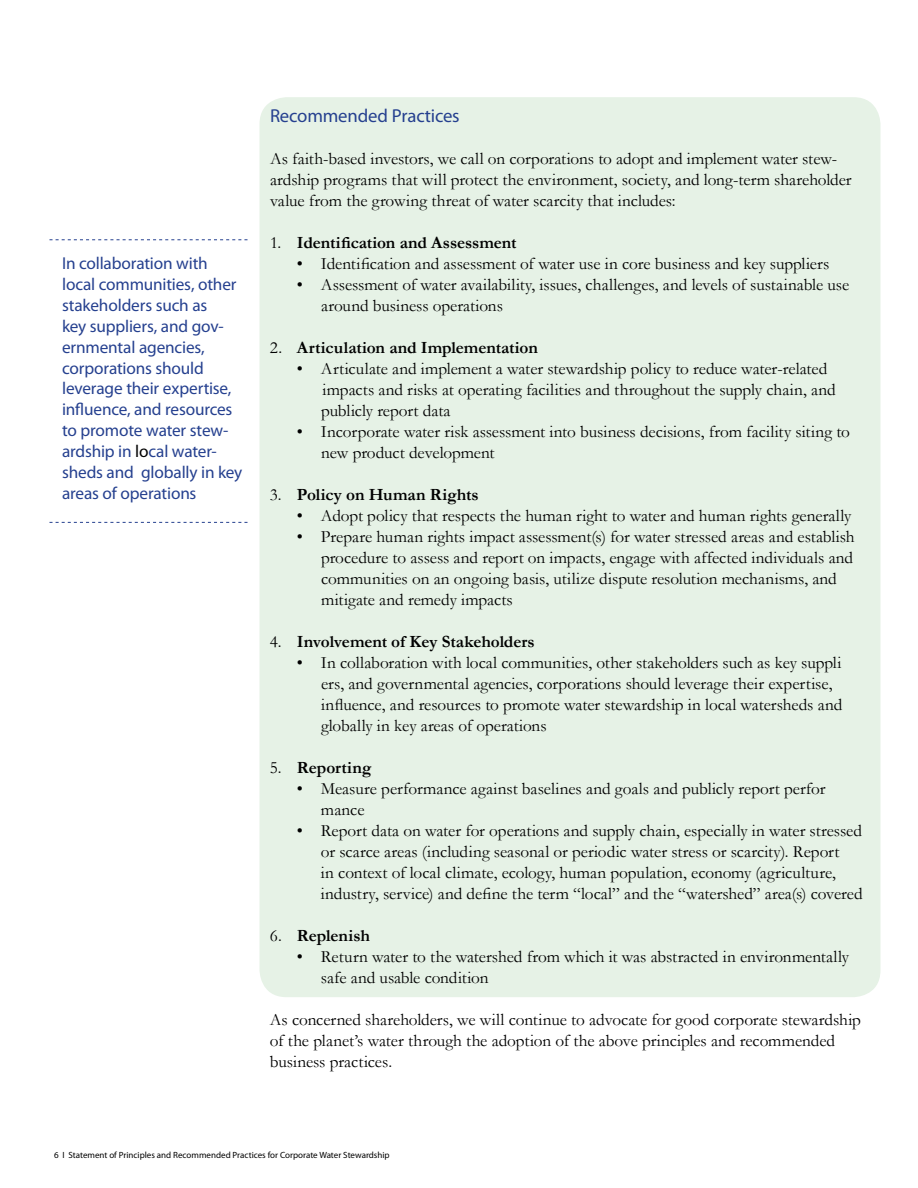
<style>
.page{position:relative;width:918px;height:1188px;background:#fff}
.page>*{position:absolute;margin:0;border:0;box-sizing:border-box;transform-origin:0 0}
.t1{font:18.75px "Myriad Pro";letter-spacing:-.01em;color:#25408f}
.t2{font:17.25px/21px "Garamond";letter-spacing:-.005em;color:#000}
.t3{font:17.25px/21px "Myriad Pro";letter-spacing:-.01em;color:#25408f}
.t4{font:700 17.25px "Garamond";letter-spacing:-.005em;color:#000}
.t5{font:9px "Myriad Pro";color:#000}
.s1{color:#000}
.s2{font-weight:400}
</style>
<div class="page">
<div style="left:260px;top:97px;width:620px;height:900px;background:#e6f2e6;border-radius:27px"></div>
<svg style="left:50px;top:239px;width:198px;height:1px"></svg>
<svg style="left:50px;top:522px;width:198px;height:1px"></svg>
<p class="t3" style="left:62px;top:252px;width:182px">In collaboration with local communities, other stakeholders such as<br>key suppliers, and gov&shy;ernmental agencies, corporations should leverage their expertise, influence, and resources to promote water stew&shy;ardship in <span class="s1">lo</span>cal water&shy;sheds and globally in key areas of operations</p>
<p class="t1" style="left:270px;top:104px;width:191px">Recommended Practices</p>
<p class="t2" style="left:270px;top:148px;width:583px">As faith-based investors, we call on corporations to adopt and implement water stew&shy;ardship programs that will protect the environment, society, and long-term shareholder value from the growing threat of water scarcity that includes:</p>
<p class="t4" style="left:270px;top:231px;width:248px"><span class="s2">1.</span> Identification and Assessment</p>
<p class="t2" style="left:297px;top:253px;width:534px">• Identification and assessment of water use in core business and key suppliers</p>
<p class="t2" style="left:321px;top:274px;width:530px;text-indent:-24px">• Assessment of water availability, issues, challenges, and levels of sustainable use around business operations</p>
<p class="t4" style="left:270px;top:336px;width:269px"><span class="s2">2.</span> Articulation and Implementation</p>
<p class="t2" style="left:321px;top:358px;width:516px;text-indent:-24px">• Articulate and implement a water stewardship policy to reduce water-related impacts and risks at operating facilities and throughout the supply chain, and publicly report data</p>
<p class="t2" style="left:321px;top:421px;width:531px;text-indent:-24px">• Incorporate water risk assessment into business decisions, from facility siting to new product development</p>
<p class="t4" style="left:270px;top:483px;width:210px"><span class="s2">3.</span> Policy on Human Rights</p>
<p class="t2" style="left:297px;top:505px;width:556px">• Adopt policy that respects the human right to water and human rights generally</p>
<p class="t2" style="left:321px;top:526px;width:535px;text-indent:-24px">• Prepare human rights impact assessment(s) for water stressed areas and establish procedure to assess and report on impacts, engage with affected individuals and communities on an ongoing basis, utilize dispute resolution mechanisms, and mitigate and remedy impacts</p>
<p class="t4" style="left:270px;top:630px;width:266px"><span class="s2">4.</span> Involvement of Key Stakeholders</p>
<p class="t2" style="left:321px;top:652px;width:523px;text-indent:-24px">• In collaboration with local communities, other stakeholders such as key suppli ers, and governmental agencies, corporations should leverage their expertise, influence, and resources to promote water stewardship in local watersheds and globally in key areas of operations</p>
<p class="t4" style="left:270px;top:756px;width:103px"><span class="s2">5.</span> Reporting</p>
<p class="t2" style="left:321px;top:778px;width:506px;text-indent:-24px">• Measure performance against baselines and goals and publicly report perfor mance</p>
<p class="t2" style="left:321px;top:820px;width:543px;text-indent:-24px">• Report data on water for operations and supply chain, especially in water stressed or scarce areas (including seasonal or periodic water stress or scarcity). Report<br>in context of local climate, ecology, human population, economy (agriculture, industry, service) and define the term “local” and the “watershed” area(s) covered</p>
<p class="t4" style="left:270px;top:924px;width:102px"><span class="s2">6.</span> Replenish</p>
<p class="t2" style="left:321px;top:946px;width:530px;text-indent:-24px">• Return water to the watershed from which it was abstracted in environmentally safe and usable condition</p>
<p class="t2" style="left:270px;top:1009px;width:593px">As concerned shareholders, we will continue to advocate for good corporate stewardship of the planet’s water through the adoption of the above principles and recommended business practices.</p>
<p class="t5" style="left:54px;top:1150px;width:337px">6 I Statement of Principles and Recommended Practices for Corporate Water Stewardship</p>
</div>
